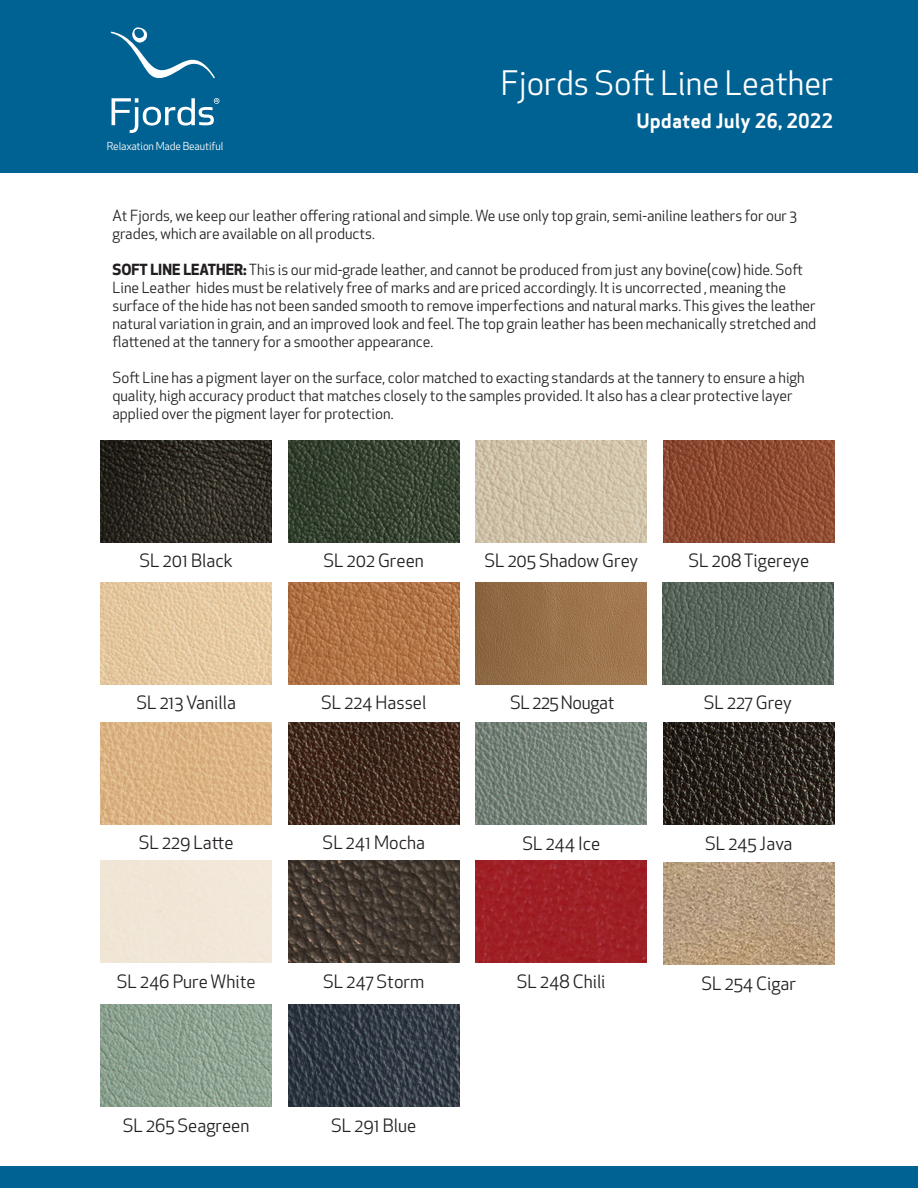
<style>
.page{position:relative;width:918px;height:1188px;background:#fff}
.page>*{position:absolute;margin:0;border:0;box-sizing:border-box;transform-origin:0 0}
.t1{font:33px "Apex New";color:#fff}
.t2{font:19.5px "Apex Sans Bold T";color:#fff}
.t3{font:18px "Apex New";color:#231f20}
.t4{font:18px "Apex New";letter-spacing:-.02em;color:#231f20}
.t5{font:15px/18px "Apex New";color:#231f20}
.t6{font:10.8px "Apex New";letter-spacing:-.01em;color:#fff}
.s1{font-weight:700}
</style>
<div class="page">
<div style="left:0;top:0;width:918px;height:173px;background:#006292"></div>
<svg style="left:110px;top:27px;width:105px;height:52px"></svg>
<svg style="left:112px;top:98px;width:107px;height:35px"></svg>
<div style="left:0;top:1167px;width:918px;height:21px;background:#006292"></div>
<img style="left:101px;top:440px;width:171px;height:102px">
<img style="left:288px;top:440px;width:171px;height:102px">
<img style="left:476px;top:440px;width:171px;height:102px">
<img style="left:663px;top:440px;width:171px;height:102px">
<img style="left:101px;top:582px;width:171px;height:102px">
<img style="left:288px;top:582px;width:171px;height:102px">
<img style="left:476px;top:582px;width:171px;height:102px">
<img style="left:662px;top:582px;width:171px;height:102px">
<img style="left:101px;top:722px;width:171px;height:103px">
<img style="left:288px;top:722px;width:171px;height:103px">
<img style="left:476px;top:722px;width:171px;height:103px">
<img style="left:663px;top:722px;width:171px;height:103px">
<img style="left:288px;top:861px;width:171px;height:102px">
<img style="left:476px;top:861px;width:171px;height:102px">
<img style="left:663px;top:863px;width:171px;height:102px">
<img style="left:101px;top:1005px;width:171px;height:102px">
<img style="left:288px;top:1005px;width:171px;height:102px">
<p class="t6" style="left:107px;top:139px;width:118px">Relaxation Made Beautiful</p>
<p class="t1" style="left:501px;top:62px;width:334px">Fjords Soft Line Leather</p>
<p class="t2" style="left:637px;top:108px;width:198px">Updated July 26, 2022</p>
<p class="t5" style="left:112px;top:206px;width:686px">At Fjords, we keep our leather offering rational and simple. We use only top grain, semi-aniline leathers for our 3 grades, which are available on all products.</p>
<p class="t5" style="left:112px;top:260px;width:705px"><span class="s1">SOFT LINE LEATHER:</span> This is our mid-grade leather, and cannot be produced from just any bovine(cow) hide. Soft Line Leather hides must be relatively free of marks and are priced accordingly. It is uncorrected , meaning the surface of the hide has not been sanded smooth to remove imperfections and natural marks. This gives the leather natural variation in grain, and an improved look and feel. The top grain leather has been mechanically stretched and flattened at the tannery for a smoother appearance.</p>
<p class="t5" style="left:112px;top:368px;width:694px">Soft Line has a pigment layer on the surface, color matched to exacting standards at the tannery to ensure a high quality, high accuracy product that matches closely to the samples provided. It also has a clear protective layer applied over the pigment layer for protection.</p>
<p class="t3" style="left:140px;top:549px;width:95px">SL 201 Black</p>
<p class="t3" style="left:324px;top:549px;width:102px">SL 202 Green</p>
<p class="t3" style="left:484px;top:549px;width:155px">SL 205 Shadow Grey</p>
<p class="t3" style="left:688px;top:549px;width:122px">SL 208 Tigereye</p>
<p class="t3" style="left:136px;top:691px;width:101px">SL 213 Vanilla</p>
<p class="t3" style="left:321px;top:691px;width:107px">SL 224 Hassel</p>
<p class="t4" style="left:510px;top:691px;width:106px">SL 225 Nougat</p>
<p class="t3" style="left:704px;top:691px;width:89px">SL 227 Grey</p>
<p class="t3" style="left:139px;top:832px;width:96px">SL 229 Latte</p>
<p class="t3" style="left:323px;top:832px;width:104px">SL 241 Mocha</p>
<p class="t3" style="left:522px;top:832px;width:79px">SL 244 Ice</p>
<p class="t3" style="left:705px;top:832px;width:89px">SL 245 Java</p>
<p class="t3" style="left:117px;top:970px;width:140px">SL 246 Pure White</p>
<p class="t3" style="left:123px;top:1114px;width:128px">SL 265 Seagreen</p>
<p class="t3" style="left:323px;top:970px;width:103px">SL 247 Storm</p>
<p class="t3" style="left:517px;top:970px;width:90px">SL 248 Chili</p>
<p class="t3" style="left:702px;top:972px;width:96px">SL 254 Cigar</p>
<p class="t3" style="left:331px;top:1114px;width:87px">SL 291 Blue</p>
</div>
